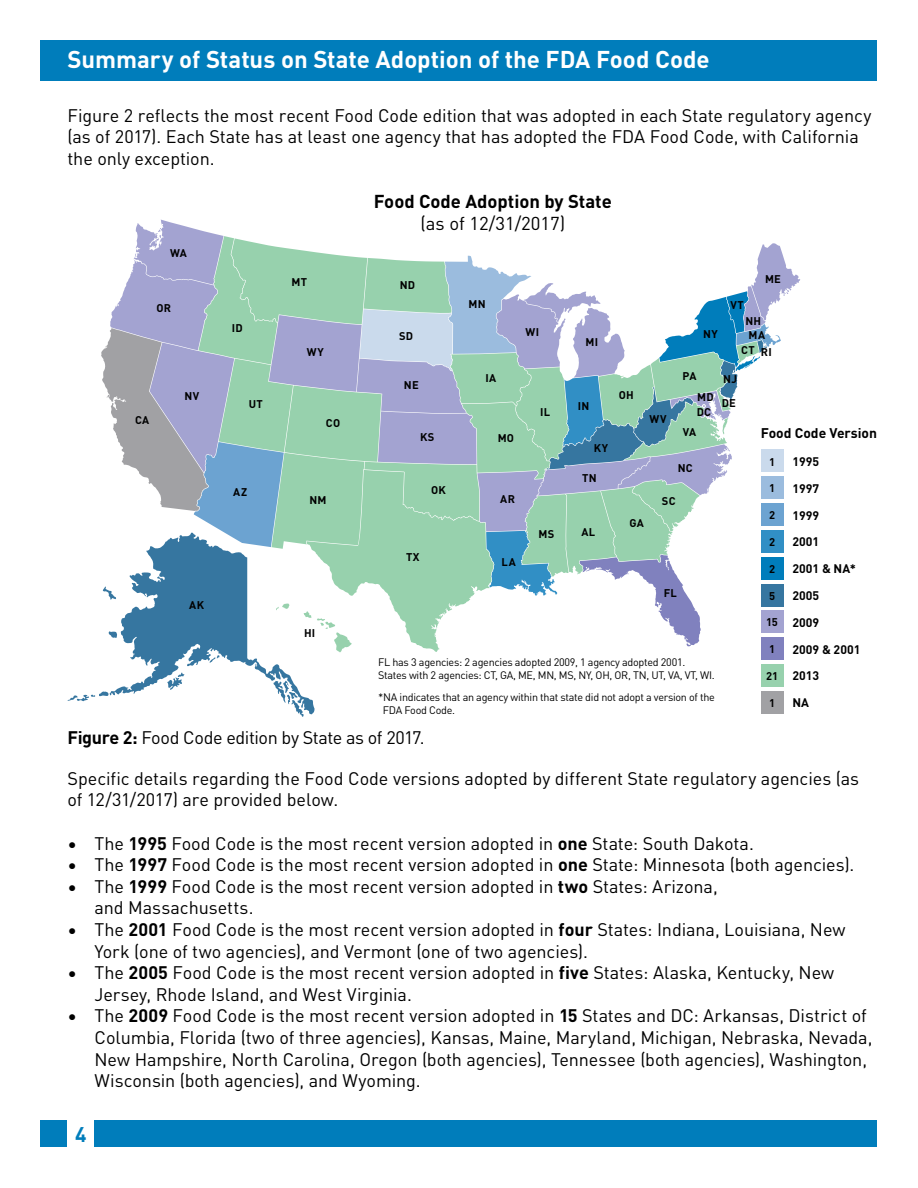
<style>
.page{position:relative;width:918px;height:1188px;background:#fff}
.page>*{position:absolute;margin:0;border:0;box-sizing:border-box;transform-origin:0 0}
.t1{font:700 24px "DIN Pro";color:#fff}
.t2{font:700 21px "DIN Pro";color:#007dbb}
.t3{font:700 18.45px/22.2px "DIN Pro";color:#000;text-align:center}
.t4{font:18px/21.6px "DIN Pro";letter-spacing:-.005em;color:#000}
.t5{font:18px "DIN Pro";letter-spacing:-.025em;color:#000}
.t6{font:700 13.8px "DIN Pro";color:#000}
.t7{font:700 12.3px/26.8px "DIN Pro";color:#000}
.t8{font:700 11.1px/15px "DIN Pro";letter-spacing:.025em;color:#000}
.t9{font:10.8px/12.9px "DIN Pro";letter-spacing:-.025em;color:#000}
.s1{font-weight:400}
.s2{font-weight:700}
</style>
<div class="page">
<div style="left:40px;top:40px;width:838px;height:41px;background:#007dbb"></div>
<div style="left:40px;top:1120px;width:28px;height:28px;background:#007dbb"></div>
<div style="left:94px;top:1120px;width:784px;height:28px;background:#007dbb"></div>
<svg style="left:68px;top:652px;width:247px;height:65px"></svg>
<svg style="left:101px;top:220px;width:699px;height:432px"></svg>
<div style="left:761px;top:584px;width:22px;height:22px;background:#3676a0"></div>
<div style="left:761px;top:611px;width:22px;height:22px;background:#a3a3d1"></div>
<div style="left:761px;top:638px;width:22px;height:22px;background:#8081be"></div>
<div style="left:761px;top:664px;width:22px;height:23px;background:#97d1ad"></div>
<div style="left:761px;top:691px;width:22px;height:22px;background:#a1a1a4"></div>
<div style="left:761px;top:477px;width:22px;height:22px;background:#9bbcde"></div>
<div style="left:761px;top:503px;width:22px;height:23px;background:#6ca3d1"></div>
<div style="left:761px;top:530px;width:22px;height:22px;background:#318fc5"></div>
<div style="left:761px;top:557px;width:22px;height:22px;background:#007dbb"></div>
<div style="left:761px;top:450px;width:22px;height:22px;background:#cadaec"></div>
<p class="t1" style="left:68px;top:41px;width:644px">Summary of Status on State Adoption of the FDA Food Code</p>
<p class="t4" style="left:68px;top:103px;width:805px">Figure 2 reflects the most recent Food Code edition that was adopted in each State regulatory agency (as of 2017). Each State has at least one agency that has adopted the FDA Food Code, with California the only exception.</p>
<p class="t8" style="left:170px;top:244px;width:18px">WA</p>
<p class="t8" style="left:157px;top:300px;width:16px">OR</p>
<p class="t8" style="left:135px;top:411px;width:16px">CA</p>
<p class="t8" style="left:185px;top:387px;width:16px">NV</p>
<p class="t8" style="left:232px;top:319px;width:12px">ID</p>
<p class="t8" style="left:249px;top:396px;width:16px">UT</p>
<p class="t8" style="left:233px;top:484px;width:15px">AZ</p>
<p class="t8" style="left:189px;top:597px;width:16px">AK</p>
<p class="t3" style="left:374px;top:189px;width:239px">Food Code Adoption by State <span class="s1">(as of 12/31/2017)</span></p>
<p class="t8" style="left:292px;top:274px;width:17px">MT</p>
<p class="t8" style="left:400px;top:276px;width:17px">ND</p>
<p class="t8" style="left:765px;top:271px;width:17px">ME</p>
<p class="t8" style="left:469px;top:296px;width:19px">MN</p>
<p class="t8" style="left:730px;top:296px;width:15px">VT</p>
<p class="t8" style="left:307px;top:344px;width:19px">WY</p>
<p class="t8" style="left:399px;top:328px;width:16px">SD</p>
<p class="t8" style="left:526px;top:324px;width:15px">WI</p>
<p class="t8" style="left:586px;top:334px;width:14px">MI</p>
<p class="t8" style="left:703px;top:326px;width:16px">NY</p>
<p class="t8" style="left:745px;top:313px;width:17px">NH</p>
<p class="t8" style="left:741px;top:341px;width:15px">CT</p>
<p class="t8" style="left:749px;top:327px;width:18px">MA</p>
<p class="t8" style="left:761px;top:344px;width:12px">RI</p>
<p class="t8" style="left:404px;top:377px;width:16px">NE</p>
<p class="t8" style="left:485px;top:370px;width:12px">IA</p>
<p class="t8" style="left:683px;top:368px;width:15px">PA</p>
<p class="t8" style="left:723px;top:371px;width:15px">NJ</p>
<p class="t8" style="left:326px;top:415px;width:16px">CO</p>
<p class="t8" style="left:420px;top:429px;width:16px">KS</p>
<p class="t8" style="left:498px;top:430px;width:18px">MO</p>
<p class="t8" style="left:540px;top:404px;width:11px">IL</p>
<p class="t8" style="left:578px;top:398px;width:13px">IN</p>
<p class="t8" style="left:619px;top:387px;width:16px">OH</p>
<p class="t8" style="left:594px;top:440px;width:16px">KY</p>
<p class="t8" style="left:649px;top:411px;width:19px">WV</p>
<p class="t8" style="left:697px;top:389px;width:19px">MD<br>DC</p>
<p class="t8" style="left:683px;top:424px;width:15px">VA</p>
<p class="t8" style="left:722px;top:395px;width:16px">DE</p>
<p class="t6" style="left:761px;top:422px;width:118px">Food Code Version</p>
<p class="t8" style="left:309px;top:492px;width:19px">NM</p>
<p class="t8" style="left:304px;top:624px;width:13px">HI</p>
<p class="t8" style="left:431px;top:482px;width:16px">OK</p>
<p class="t8" style="left:406px;top:549px;width:15px">TX</p>
<p class="t8" style="left:500px;top:491px;width:16px">AR</p>
<p class="t8" style="left:502px;top:554px;width:16px">LA</p>
<p class="t8" style="left:582px;top:469px;width:16px">TN</p>
<p class="t8" style="left:539px;top:526px;width:17px">MS</p>
<p class="t8" style="left:581px;top:524px;width:15px">AL</p>
<p class="t8" style="left:630px;top:515px;width:16px">GA</p>
<p class="t8" style="left:678px;top:460px;width:16px">NC</p>
<p class="t8" style="left:662px;top:492px;width:15px">SC</p>
<p class="t8" style="left:664px;top:585px;width:15px">FL</p>
<p class="t9" style="left:378px;top:655px;width:338px">FL has 3 agencies: 2 agencies adopted 2009, 1 agency adopted 2001.<br>States with 2 agencies: CT, GA, ME, MN, MS, NY, OH, OR, TN, UT, VA, VT, WI.</p>
<p class="t9" style="left:383px;top:690px;width:334px;text-indent:-5px">*NA indicates that an agency within that state did not adopt a version of the<br>FDA Food Code.</p>
<p class="t8" style="left:769px;top:453px;width:8px">1</p>
<p class="t8" style="left:769px;top:480px;width:8px">1</p>
<p class="t8" style="left:769px;top:507px;width:8px">2</p>
<p class="t8" style="left:769px;top:534px;width:8px">2</p>
<p class="t8" style="left:769px;top:561px;width:8px">2</p>
<p class="t8" style="left:769px;top:587px;width:8px">5</p>
<p class="t8" style="left:766px;top:614px;width:13px">15</p>
<p class="t8" style="left:769px;top:641px;width:8px">1</p>
<p class="t8" style="left:766px;top:668px;width:14px">21</p>
<p class="t8" style="left:769px;top:695px;width:8px">1</p>
<p class="t7" style="left:792px;top:447px;width:28px">1995</p>
<p class="t7" style="left:792px;top:474px;width:69px">1997<br>1999<br>2001<br>2001 &amp; NA*<br>2005<br>2009<br>2009 &amp; 2001<br>2013<br>NA</p>
<p class="t5" style="left:68px;top:724px;width:359px"><span class="s2">Figure 2:</span> Food Code edition by State as of 2017.</p>
<p class="t4" style="left:68px;top:766px;width:793px">Specific details regarding the Food Code versions adopted by different State regulatory agencies (as of 12/31/2017) are provided below.</p>
<p class="t4" style="left:68px;top:831px;width:688px">• The <span class="s2">1995</span> Food Code is the most recent version adopted in <span class="s2">one</span> State: South Dakota.</p>
<p class="t4" style="left:68px;top:853px;width:789px">• The <span class="s2">1997</span> Food Code is the most recent version adopted in <span class="s2">one</span> State: Minnesota (both agencies).</p>
<p class="t4" style="left:94px;top:874px;width:625px;text-indent:-27px">• The <span class="s2">1999</span> Food Code is the most recent version adopted in <span class="s2">two</span> States: Arizona, and Massachusetts.</p>
<p class="t4" style="left:94px;top:917px;width:753px;text-indent:-27px">• The <span class="s2">2001</span> Food Code is the most recent version adopted in <span class="s2">four</span> States: Indiana, Louisiana, New<br>York (one of two agencies), and Vermont (one of two agencies).</p>
<p class="t4" style="left:94px;top:961px;width:741px;text-indent:-27px">• The <span class="s2">2005</span> Food Code is the most recent version adopted in <span class="s2">five</span> States: Alaska, Kentucky, New<br>Jersey, Rhode Island, and West Virginia.</p>
<p class="t4" style="left:94px;top:1004px;width:779px;text-indent:-27px">• The <span class="s2">2009</span> Food Code is the most recent version adopted in <span class="s2">15</span> States and DC: Arkansas, District of Columbia, Florida (two of three agencies), Kansas, Maine, Maryland, Michigan, Nebraska, Nevada, New Hampshire, North Carolina, Oregon (both agencies), Tennessee (both agencies), Washington, Wisconsin (both agencies), and Wyoming.</p>
<p class="t2" style="left:75px;top:1118px;width:13px">4</p>
</div>
